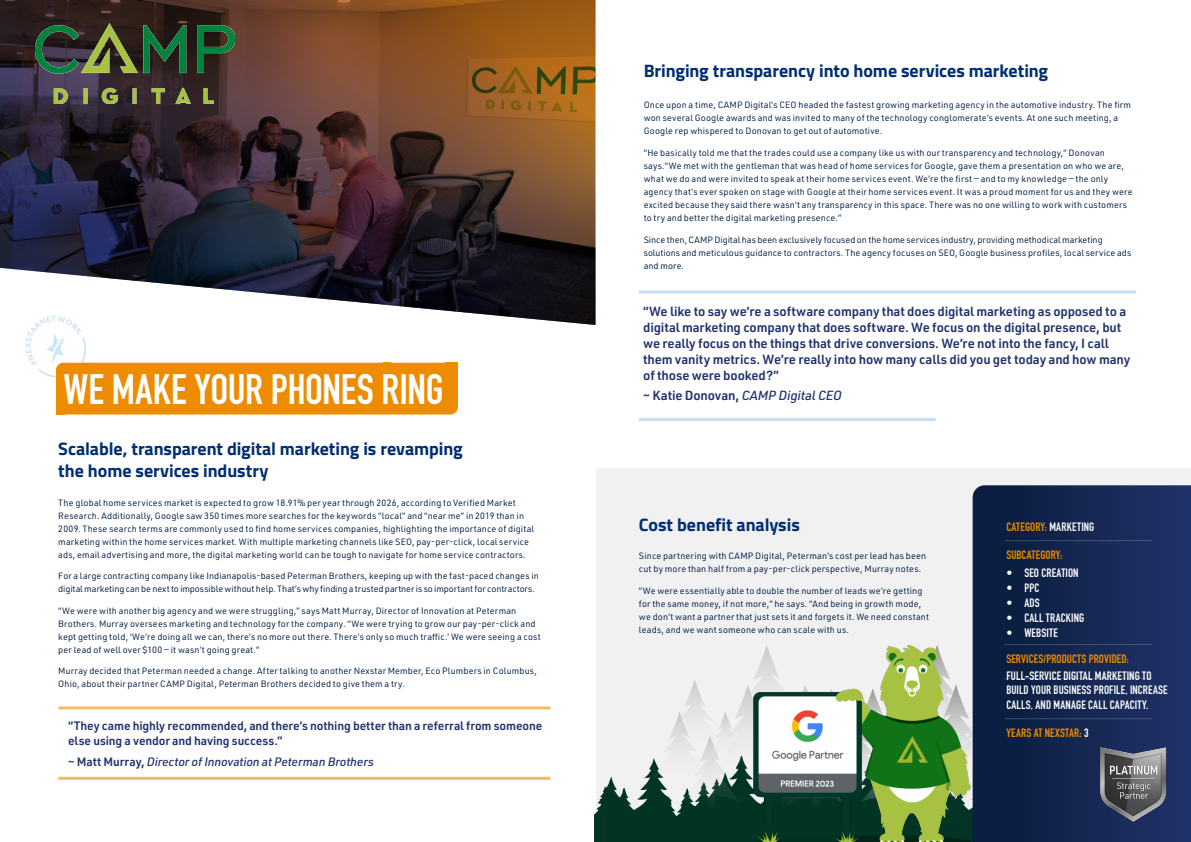
<style>
.page{position:relative;width:1191px;height:842px;background:#fff}
.page>*{position:absolute;margin:0;border:0;box-sizing:border-box;transform-origin:0 0}
._51_Main_Headers_black_Bebas_Neue{font:700 41.9px "DIN Condensed";letter-spacing:-.01em;color:#fff}
._14_Content_black_Titillium_Web{font:700 18px/22px "Titillium Web";letter-spacing:-.005em;color:#002e73}
._12_Content_black_Titillium_Web{font:600 13px/16px "URWDIN";letter-spacing:-.01em;color:#22336d}
._12_Content_black_C_Bebas_Neue{font:700 12px/14.5px "DIN Condensed";letter-spacing:.015em;color:#fff}
._12_Content_black_Titillium_Web-2{font:600 12px/15px "URWDIN";letter-spacing:-.01em;color:#22336d}
._12_Content_black_C_Bebas_Neue-2{font:700 12px "DIN Condensed";letter-spacing:.01em;color:#ed8c00}
._12_Content_black_Titillium_Web-3{font:italic 500 12px "URWDIN";letter-spacing:-.01em;color:#22336d}
._8_Content_black_Source_Sans_Pro{font:9px/13px "URWDIN";letter-spacing:.015em;color:#001f45}
.s1{font-weight:600;font-style:normal}
.s2{font-weight:500;font-style:italic}
.s3{color:#fff}
</style>
<div class="page">
<div style="left:596px;top:468px;width:595px;height:374px;background:#f1f1f2"></div>
<img style="left:594px;top:767px;width:56px;height:75px">
<svg style="left:0;top:0;width:595px;height:325px;background:#5b453f"></svg>
<img style="left:35px;top:24px;width:199px;height:80px">
<div style="left:56px;top:406px;width:8px;height:8px;background:#ed8c00"></div>
<svg style="left:25px;top:316px;width:64px;height:62px"></svg>
<div style="left:56px;top:363px;width:402px;height:51px;background:#ed8c00;border-radius:7px"></div>
<div style="left:445px;top:363px;width:13px;height:13px;background:#ed8c00"></div>
<hr style="left:639px;top:290px;width:496px;height:3px;background:#9ccceb">
<hr style="left:639px;top:418px;width:296px;height:3px;background:#9ccceb">
<img style="left:650px;top:646px;width:322px;height:196px">
<svg style="left:972px;top:485px;width:219px;height:357px;background:#142751"></svg>
<hr style="left:1004px;top:540px;width:148px;height:1px;background:#fff">
<hr style="left:1004px;top:644px;width:148px;height:1px;background:#fff">
<hr style="left:1004px;top:678px;width:148px;height:1px;background:#fff">
<img style="left:1095px;top:742px;width:75px;height:85px">
<hr style="left:58px;top:706px;width:492px;height:3px;background:#ed8c00">
<hr style="left:58px;top:777px;width:492px;height:3px;background:#ed8c00">
<hr style="left:1004px;top:718px;width:148px;height:1px;background:#fff">
<p class="_51_Main_Headers_black_Bebas_Neue" style="left:63px;top:361px;width:382px">WE MAKE YOUR PHONES RING</p>
<p class="_14_Content_black_Titillium_Web" style="left:58px;top:436px;width:406px">Scalable, transparent digital marketing is revamping the home services industry</p>
<p class="_8_Content_black_Source_Sans_Pro" style="left:58px;top:496px;width:477px">The global home services market is expected to grow 18.91% per year through 2026, according to Verified Market Research. Additionally, Google saw 350 times more searches for the keywords “local” and “near me” in 2019 than in 2009. These search terms are commonly used to find home services companies, highlighting the importance of digital marketing within the home services market. With multiple marketing channels like SEO, pay-per-click, local service ads, email advertising and more, the digital marketing world can be tough to navigate for home service contractors.</p>
<p class="_8_Content_black_Source_Sans_Pro" style="left:58px;top:569px;width:482px">For a large contracting company like Indianapolis-based Peterman Brothers, keeping up with the fast-paced changes in digital marketing can be next to impossible without help. That’s why finding a trusted partner is so important for contractors.</p>
<p class="_8_Content_black_Source_Sans_Pro" style="left:58px;top:604px;width:484px">“We were with another big agency and we were struggling,” says Matt Murray, Director of Innovation at Peterman Brothers. Murray oversees marketing and technology for the company. “We were trying to grow our pay-per-click and kept getting told, ‘We’re doing all we can, there’s no more out there. There’s only so much traffic.’ We were seeing a cost per lead of well over $100 — it wasn’t going great.”</p>
<p class="_8_Content_black_Source_Sans_Pro" style="left:58px;top:664px;width:480px">Murray decided that Peterman needed a change. After talking to another Nexstar Member, Eco Plumbers in Columbus,<br>Ohio, about their partner CAMP Digital, Peterman Brothers decided to give them a try.</p>
<p class="_12_Content_black_Titillium_Web-2" style="left:68px;top:717px;width:475px">“They came highly recommended, and there’s nothing better than a referral from someone else using a vendor and having success.”</p>
<p class="_12_Content_black_Titillium_Web-3" style="left:68px;top:753px;width:307px"><span class="s1">~ Matt Murray,</span> Director of Innovation at Peterman Brothers</p>
<p class="_14_Content_black_Titillium_Web" style="left:643px;top:59px;width:406px">Bringing transparency into home services marketing</p>
<p class="_8_Content_black_Source_Sans_Pro" style="left:643px;top:98px;width:489px">Once upon a time, CAMP Digital’s CEO headed the fastest growing marketing agency in the automotive industry. The firm won several Google awards and was invited to many of the technology conglomerate’s events. At one such meeting, a<br>Google rep whispered to Donovan to get out of automotive.</p>
<p class="_8_Content_black_Source_Sans_Pro" style="left:643px;top:146px;width:490px">“He basically told me that the trades could use a company like us with our transparency and technology,” Donovan says.“We met with the gentleman that was head of home services for Google, gave them a presentation on who we are, what we do and were invited to speak at their home services event. We’re the first — and to my knowledge — the only agency that’s ever spoken on stage with Google at their home services event. It was a proud moment for us and they were excited because they said there wasn’t any transparency in this space. There was no one willing to work with customers to try and better the digital marketing presence.”</p>
<p class="_8_Content_black_Source_Sans_Pro" style="left:643px;top:233px;width:489px">Since then, CAMP Digital has been exclusively focused on the home services industry, providing methodical marketing solutions and meticulous guidance to contractors. The agency focuses on SEO, Google business profiles, local service ads and more.</p>
<p class="_12_Content_black_Titillium_Web" style="left:643px;top:303px;width:489px">“We like to say we’re a software company that does digital marketing as opposed to a digital marketing company that does software. We focus on the digital presence, but we really focus on the things that drive conversions. We’re not into the fancy, I call them vanity metrics. We’re really into how many calls did you get today and how many of those were booked?”</p>
<p class="_12_Content_black_Titillium_Web" style="left:643px;top:387px;width:200px">~ Katie Donovan, <span class="s2">CAMP Digital CEO</span></p>
<p class="_14_Content_black_Titillium_Web" style="left:639px;top:512px;width:162px">Cost benefit analysis</p>
<p class="_8_Content_black_Source_Sans_Pro" style="left:639px;top:549px;width:289px">Since partnering with CAMP Digital, Peterman’s cost per lead has been cut by more than half from a pay-per-click perspective, Murray notes.</p>
<p class="_8_Content_black_Source_Sans_Pro" style="left:639px;top:584px;width:291px">“We were essentially able to double the number of leads we’re getting for the same money, if not more,” he says. “And being in growth mode, we don’t want a partner that just sets it and forgets it. We need constant leads, and we want someone who can scale with us.</p>
<p class="_12_Content_black_C_Bebas_Neue-2" style="left:1006px;top:518px;width:89px">CATEGORY: <span class="s3">MARKETING</span></p>
<p class="_12_Content_black_C_Bebas_Neue-2" style="left:1006px;top:547px;width:57px">SUBCATEGORY:</p>
<p class="_12_Content_black_C_Bebas_Neue" style="left:1006px;top:565px;width:74px">• SEO CREATION</p>
<p class="_12_Content_black_C_Bebas_Neue" style="left:1006px;top:580px;width:34px">• PPC</p>
<p class="_12_Content_black_C_Bebas_Neue" style="left:1006px;top:595px;width:35px">• ADS</p>
<p class="_12_Content_black_C_Bebas_Neue" style="left:1006px;top:610px;width:79px">• CALL TRACKING</p>
<p class="_12_Content_black_C_Bebas_Neue" style="left:1006px;top:625px;width:53px">• WEBSITE</p>
<p class="_12_Content_black_C_Bebas_Neue-2" style="left:1006px;top:651px;width:124px">SERVICES/PRODUCTS PROVIDED:</p>
<p class="_12_Content_black_C_Bebas_Neue" style="left:1006px;top:668px;width:163px">FULL-SERVICE DIGITAL MARKETING TO<br>BUILD YOUR BUSINESS PROFILE, INCREASE<br>CALLS, AND MANAGE CALL CAPACITY.</p>
<p class="_12_Content_black_C_Bebas_Neue-2" style="left:1006px;top:724px;width:84px">YEARS AT NEXSTAR: <span class="s3">3</span></p>
</div>
